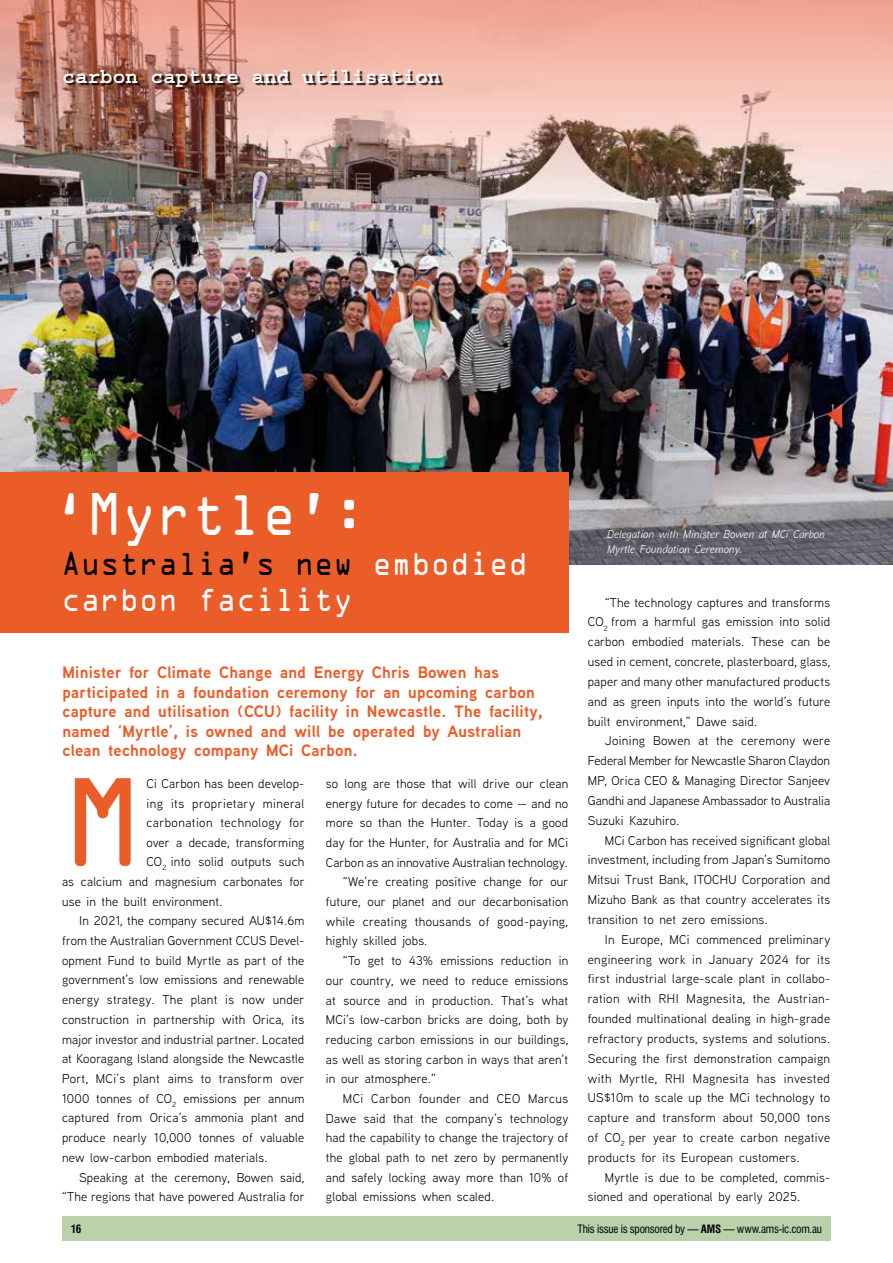
<style>
.page{position:relative;width:893px;height:1263px;background:#fff}
.page>*{position:absolute;margin:0;border:0;box-sizing:border-box;transform-origin:0 0}
.t1{font:112.95px "OCRA Std";color:#ea5d29}
.t2{font:54px "OCRA Std";color:#fff;scale:.9 1}
.t3{font:30px/36px "OCRA Std";color:#fff;scale:.9 1}
.t4{font:700 21px "Courier Std";color:#fff}
.t5{font:700 16.5px/19.5px "Aaux Next";letter-spacing:.015em;color:#ea5d29}
.t6{font:12.75px/19.8px "Aaux Next";letter-spacing:.015em;color:#000;text-align:justify}
.t7{font:12.75px "Aaux Next";letter-spacing:.035em;color:#000}
.t8{font:italic 11.25px "Aaux Next";letter-spacing:.015em;color:#fff}
.t9{font:condensed 11.25px "Swiss 721 BT";letter-spacing:-.025em;color:#000}
.t10{font:700 condensed 11.25px "Swiss 721 BT";color:#000}
.s1{color:#000}
.s2{font-weight:700}
</style>
<div class="page">
<div style="left:62px;top:1216px;width:768px;height:24px;background:#bad1aa"></div>
<img style="left:0;top:232px;width:893px;height:332px">
<img style="left:0;top:0;width:893px;height:232px">
<div style="left:0;top:472px;width:568px;height:160px;background:#ea5d29"></div>
<div style="left:65px;top:71px;width:378px;height:19px;background:#000;opacity:.85"></div>
<h3 class="t4" style="left:62px;top:65px;width:380px">carbon capture and utilisation</h3>
<h2 class="t2" style="left:52px;top:491px;width:351px">‘Myrtle’:</h2>
<h3 class="t3" style="left:61px;top:548px;width:520px"><span class="s1">Australia’s new</span> embodied carbon facility</h3>
<p class="t5" style="left:63px;top:662px;width:482px">Minister for Climate Change and Energy Chris Bowen has participated in a foundation ceremony for an upcoming carbon capture and utilisation (CCU) facility in Newcastle. The facility, named ‘Myrtle’, is owned and will be operated by Australian clean technology company MCi Carbon.</p>
<h1 class="t1" style="left:62px;top:773px;width:83px">M</h1>
<p class="t6" style="left:146px;top:773px;width:159px">Ci Carbon has been develop-</p>
<p class="t6" style="left:326px;top:773px;width:244px">so long are those that will drive our clean</p>
<p class="t6" style="left:326px;top:793px;width:244px">energy future for decades to come — and no</p>
<p class="t6" style="left:326px;top:813px;width:244px">more so than the Hunter. Today is a good</p>
<p class="t6" style="left:326px;top:832px;width:244px">day for the Hunter, for Australia and for MCi</p>
<p class="t6" style="left:326px;top:852px;width:244px">Carbon as an innovative Australian technology.</p>
<p class="t6" style="left:343px;top:872px;width:227px">“We’re creating positive change for our</p>
<p class="t6" style="left:326px;top:891px;width:244px">future, our planet and our decarbonisation</p>
<p class="t6" style="left:326px;top:911px;width:244px">while creating thousands of good-paying,</p>
<p class="t6" style="left:326px;top:931px;width:103px">highly skilled jobs.</p>
<p class="t6" style="left:343px;top:950px;width:227px">“To get to 43% emissions reduction in</p>
<p class="t6" style="left:326px;top:970px;width:244px">our country, we need to reduce emissions</p>
<p class="t6" style="left:326px;top:990px;width:244px">at source and in production. That’s what</p>
<p class="t6" style="left:326px;top:1009px;width:244px">MCi’s low-carbon bricks are doing, both by</p>
<p class="t6" style="left:326px;top:1029px;width:244px">reducing carbon emissions in our buildings,</p>
<p class="t6" style="left:326px;top:1049px;width:244px">as well as storing carbon in ways that aren’t</p>
<p class="t6" style="left:326px;top:1068px;width:112px">in our atmosphere.”</p>
<p class="t6" style="left:343px;top:1088px;width:227px">MCi Carbon founder and CEO Marcus</p>
<p class="t6" style="left:326px;top:1108px;width:244px">Dawe said that the company’s technology</p>
<p class="t6" style="left:326px;top:1127px;width:244px">had the capability to change the trajectory of</p>
<p class="t6" style="left:326px;top:1147px;width:244px">the global path to net zero by permanently</p>
<p class="t6" style="left:326px;top:1167px;width:244px">and safely locking away more than 10% of</p>
<p class="t6" style="left:326px;top:1186px;width:170px">global emissions when scaled.</p>
<p class="t7" style="left:146px;top:794px;width:159px">ing its proprietary mineral</p>
<p class="t7" style="left:146px;top:814px;width:160px">carbonation technology for</p>
<p class="t6" style="left:146px;top:832px;width:159px">over a decade, transforming</p>
<p class="t6" style="left:146px;top:851px;width:160px">CO<sub>2</sub> into solid outputs such</p>
<p class="t6" style="left:62px;top:871px;width:244px">as calcium and magnesium carbonates for</p>
<p class="t6" style="left:62px;top:891px;width:162px">use in the built environment.</p>
<p class="t6" style="left:79px;top:910px;width:227px">In 2021, the company secured AU$14.6m</p>
<p class="t6" style="left:62px;top:930px;width:244px">from the Australian Government CCUS Devel-</p>
<p class="t6" style="left:62px;top:950px;width:244px">opment Fund to build Myrtle as part of the</p>
<p class="t6" style="left:62px;top:969px;width:244px">government’s low emissions and renewable</p>
<p class="t6" style="left:62px;top:989px;width:244px">energy strategy. The plant is now under</p>
<p class="t6" style="left:62px;top:1009px;width:244px">construction in partnership with Orica, its</p>
<p class="t6" style="left:62px;top:1029px;width:244px">major investor and industrial partner. Located</p>
<p class="t6" style="left:62px;top:1048px;width:244px">at Kooragang Island alongside the Newcastle</p>
<p class="t6" style="left:62px;top:1068px;width:244px">Port, MCi’s plant aims to transform over</p>
<p class="t6" style="left:62px;top:1088px;width:244px">1000 tonnes of CO<sub>2</sub> emissions per annum</p>
<p class="t6" style="left:62px;top:1108px;width:244px">captured from Orica’s ammonia plant and</p>
<p class="t6" style="left:62px;top:1127px;width:244px">produce nearly 10,000 tonnes of valuable</p>
<p class="t6" style="left:62px;top:1147px;width:207px">new low-carbon embodied materials.</p>
<p class="t6" style="left:79px;top:1167px;width:227px">Speaking at the ceremony, Bowen said,</p>
<p class="t6" style="left:62px;top:1186px;width:244px">“The regions that have powered Australia for</p>
<p class="t8" style="left:607px;top:526px;width:219px">Delegation with Minister Bowen at MCi Carbon</p>
<p class="t8" style="left:607px;top:541px;width:136px">Myrtle Foundation Ceremony.</p>
<p class="t6" style="left:588px;top:592px;width:244px;text-indent:17px">“The technology captures and transforms CO<sub>2</sub> from a harmful gas emission into solid carbon embodied materials. These can be used in cement, concrete, plasterboard, glass, paper and many other manufactured products and as green inputs into the world’s future built environment,” Dawe said.</p>
<p class="t6" style="left:588px;top:731px;width:244px;text-indent:17px">Joining Bowen at the ceremony were Federal Member for Newcastle Sharon Claydon MP, Orica CEO &amp; Managing Director Sanjeev Gandhi and Japanese Ambassador to Australia Suzuki Kazuhiro.</p>
<p class="t6" style="left:588px;top:830px;width:244px;text-indent:17px">MCi Carbon has received significant global investment, including from Japan’s Sumitomo Mitsui Trust Bank, ITOCHU Corporation and Mizuho Bank as that country accelerates its transition to net zero emissions.</p>
<p class="t6" style="left:588px;top:929px;width:244px;text-indent:17px">In Europe, MCi commenced preliminary engineering work in January 2024 for its first industrial large-scale plant in collabo&shy;ration with RHI Magnesita, the Austrian&shy;founded multinational dealing in high-grade refractory products, systems and solutions.<br>Securing the first demonstration campaign with Myrtle, RHI Magnesita has invested US$10m to scale up the MCi technology to capture and transform about 50,000 tons of CO<sub>2</sub> per year to create carbon negative products for its European customers.</p>
<p class="t6" style="left:588px;top:1167px;width:244px;text-indent:17px">Myrtle is due to be completed, commis&shy;sioned and operational by early 2025.</p>
<p class="t10" style="left:71px;top:1222px;width:12px">16</p>
<p class="t9" style="left:578px;top:1222px;width:246px">This issue is sponsored by — <span class="s2">AMS</span> — www.ams-ic.com.au</p>
</div>
